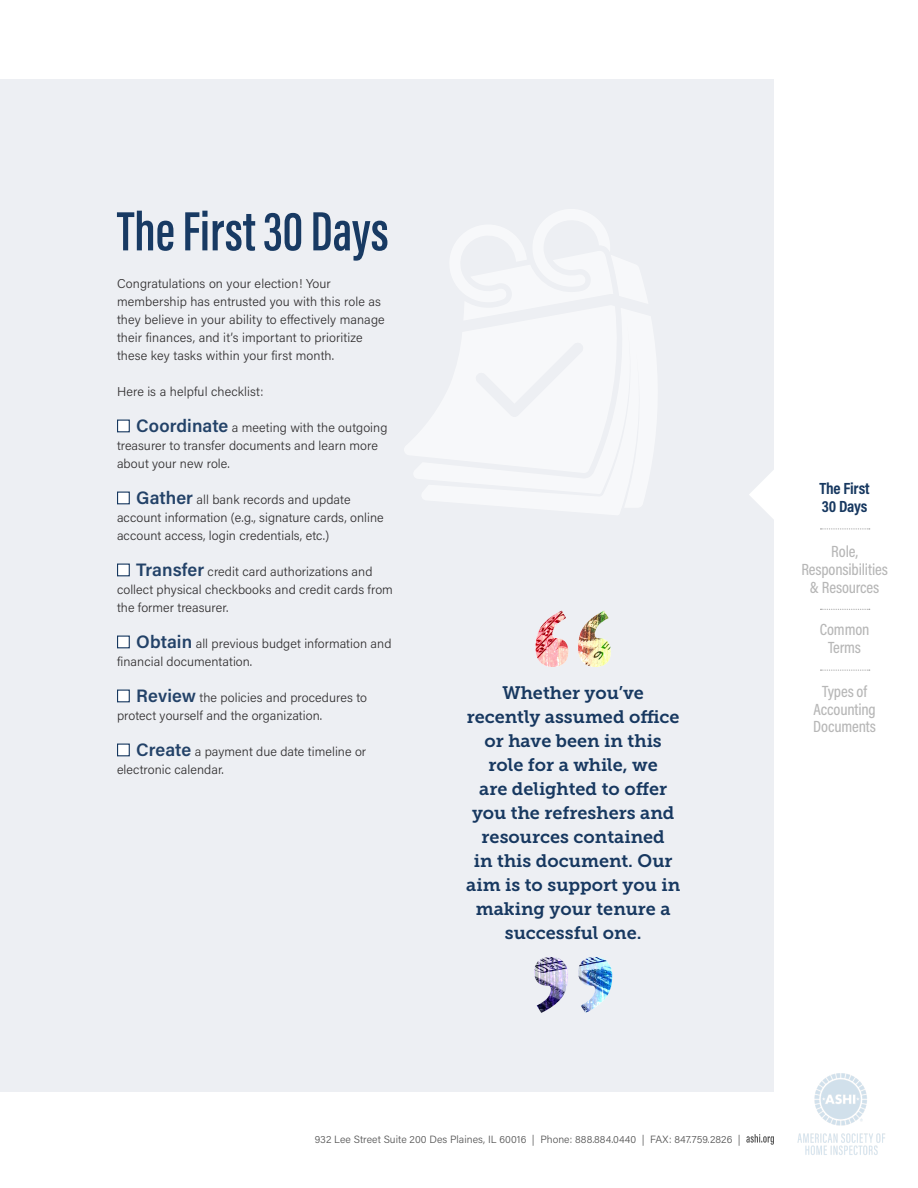
<style>
.page{position:relative;width:918px;height:1188px;background:#fff}
.page>*{position:absolute;margin:0;border:0;box-sizing:border-box;transform-origin:0 0}
.XX_Large_header{font:600 57px "Acumin Pro Extra Cond";color:#183a63}
.XX_Medium_Header{font:18px/24px "Museo Slab 700";color:#173860;text-align:center}
.X_Small_Header{font:500 16.35px/17.9px "Acumin Pro Cond";letter-spacing:-.01em;color:#b7b7b7;text-align:center}
.X_Small_Header-2{font:700 16.35px/17.9px "Acumin Pro Cond";letter-spacing:-.01em;color:#173860}
.XX_Main_Body_first{font:300 12.75px/18px "Acumin Pro";letter-spacing:.005em;color:#312f30}
.XX_Main_Body{font:300 10.5px "Acumin Pro";letter-spacing:.005em;color:#535353}
.s1{font-weight:600;font-size:18px;color:#234268}
</style>
<div class="page">
<img style="left:797px;top:1073px;width:88px;height:82px">
<div style="left:0;top:80px;width:774px;height:1012px;background:#edeff3"></div>
<svg style="left:746px;top:1134px;width:28px;height:11px"></svg>
<div style="left:117px;top:420px;width:13px;height:12px;background:#fff;border:1px solid #173860"></div>
<div style="left:117px;top:492px;width:13px;height:12px;background:#fff;border:1px solid #173860"></div>
<div style="left:117px;top:564px;width:13px;height:12px;background:#fff;border:1px solid #173860"></div>
<div style="left:117px;top:636px;width:13px;height:12px;background:#fff;border:1px solid #173860"></div>
<div style="left:117px;top:690px;width:13px;height:12px;background:#fff;border:1px solid #173860"></div>
<div style="left:117px;top:744px;width:13px;height:12px;background:#fff;border:1px solid #173860"></div>
<img style="left:534px;top:957px;width:78px;height:56px">
<img style="left:536px;top:611px;width:75px;height:56px">
<svg style="left:749px;top:470px;width:25px;height:49px"></svg>
<svg style="left:820px;top:529px;width:50px;height:1px"></svg>
<svg style="left:820px;top:609px;width:50px;height:1px"></svg>
<svg style="left:820px;top:670px;width:50px;height:1px"></svg>
<p class="XX_Large_header" style="left:117px;top:196px;width:273px">The First 30 Days</p>
<p class="XX_Main_Body_first" style="left:117px;top:274px;width:269px">Congratulations on your election! Your membership has entrusted you with this role as they believe in your ability to effectively manage their finances, and it’s important to prioritize these key tasks within your first month.</p>
<p class="XX_Main_Body_first" style="left:117px;top:382px;width:148px">Here is a helpful checklist:</p>
<p class="XX_Main_Body_first" style="left:117px;top:418px;width:272px;text-indent:19px"><span class="s1">Coordinate</span> a meeting with the outgoing treasurer to transfer documents and learn more about your new role.</p>
<p class="XX_Main_Body_first" style="left:117px;top:490px;width:268px;text-indent:19px"><span class="s1">Gather</span> all bank records and update account information (e.g., signature cards, online account access, login credentials, etc.)</p>
<p class="XX_Main_Body_first" style="left:117px;top:562px;width:277px;text-indent:19px"><span class="s1">Transfer</span> credit card authorizations and collect physical checkbooks and credit cards from the former treasurer.</p>
<p class="XX_Main_Body_first" style="left:117px;top:634px;width:276px;text-indent:19px"><span class="s1">Obtain</span> all previous budget information and financial documentation.</p>
<p class="XX_Main_Body_first" style="left:117px;top:688px;width:252px;text-indent:19px"><span class="s1">Review</span> the policies and procedures to protect yourself and the organization.</p>
<p class="XX_Main_Body_first" style="left:117px;top:742px;width:251px;text-indent:19px"><span class="s1">Create</span> a payment due date timeline or electronic calendar.</p>
<p class="XX_Medium_Header" style="left:466px;top:681px;width:216px">Whether you’ve recently assumed office or have been in this role for a while, we<br>are delighted to offer you the refreshers and resources contained<br>in this document. Our aim is to support you in making your tenure a successful one.</p>
<p class="X_Small_Header-2" style="left:820px;top:479px;width:52px">The First<br>30 Days</p>
<p class="X_Small_Header" style="left:801px;top:542px;width:88px">Role,<br>Responsibilities &amp; Resources</p>
<p class="X_Small_Header" style="left:820px;top:620px;width:51px">Common<br>Terms</p>
<p class="X_Small_Header" style="left:813px;top:682px;width:64px">Types of<br>Accounting<br>Documents</p>
<p class="XX_Main_Body" style="left:315px;top:1132px;width:428px">932 Lee Street Suite 200 Des Plaines, IL 60016 | Phone: 888.884.0440 | FAX: 847.759.2826 |</p>
</div>
